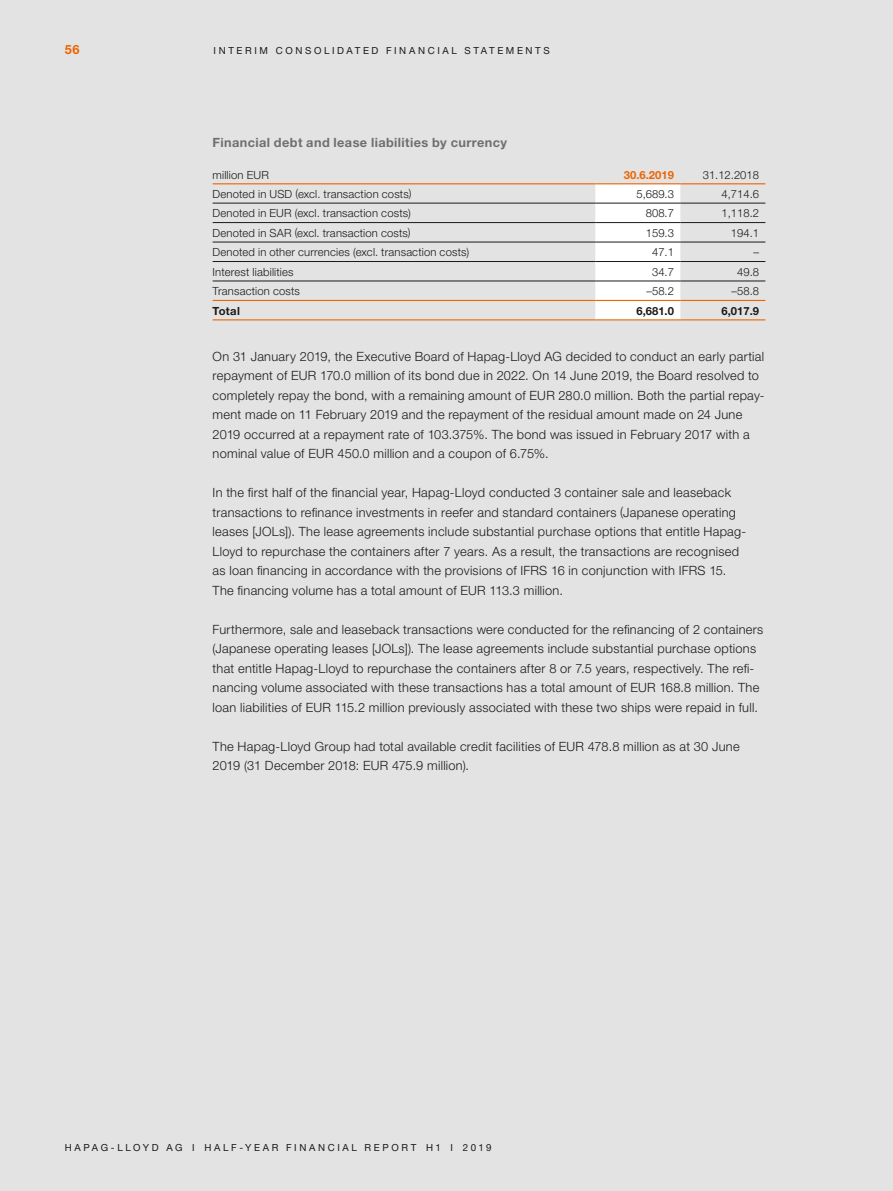
<style>
.page{position:relative;width:893px;height:1191px;background:#e3e3e3}
.page>*{position:absolute;margin:0;border:0;box-sizing:border-box;transform-origin:0 0}
.t1{font:300 12.75px/19.5px "Helvetica Neue LT";letter-spacing:.02em;color:#1a1a18}
.t2{font:700 12.75px "Helvetica Neue LT";letter-spacing:.03em;color:#6f6f6e}
.t3{font:700 12.75px "Helvetica Neue LT";color:#ec6502}
.t4{font:300 11.25px "Helvetica Neue LT";letter-spacing:.015em;color:#1a1a18}
.t5{font:700 11.25px "Helvetica Neue LT";color:#1a1a18}
.t6{font:700 11.25px "Helvetica Neue LT";color:#ec6502}
.t7{font:9.75px "Helvetica Neue LT";letter-spacing:.27em;color:#1a1a18}
</style>
<div class="page">
<div style="left:595px;top:184px;width:85px;height:135px;background:#fff"></div>
<hr style="left:213px;top:183px;width:382px;height:1px;background:#ec6502">
<hr style="left:595px;top:183px;width:85px;height:1px;background:#ec6502">
<hr style="left:680px;top:183px;width:85px;height:1px;background:#ec6502">
<hr style="left:213px;top:300px;width:382px;height:1px;background:#ec6502">
<hr style="left:213px;top:319px;width:382px;height:1px;background:#ec6502">
<hr style="left:595px;top:300px;width:85px;height:1px;background:#ec6502">
<hr style="left:595px;top:319px;width:85px;height:1px;background:#ec6502">
<hr style="left:680px;top:300px;width:85px;height:1px;background:#ec6502">
<hr style="left:680px;top:319px;width:85px;height:1px;background:#ec6502">
<hr style="left:213px;top:203px;width:382px;height:1px;background:#1a1a18">
<hr style="left:595px;top:203px;width:85px;height:1px;background:#1a1a18">
<hr style="left:680px;top:203px;width:85px;height:1px;background:#1a1a18">
<hr style="left:213px;top:222px;width:382px;height:1px;background:#1a1a18">
<hr style="left:595px;top:222px;width:85px;height:1px;background:#1a1a18">
<hr style="left:680px;top:222px;width:85px;height:1px;background:#1a1a18">
<hr style="left:213px;top:242px;width:382px;height:1px;background:#1a1a18">
<hr style="left:595px;top:242px;width:85px;height:1px;background:#1a1a18">
<hr style="left:680px;top:242px;width:85px;height:1px;background:#1a1a18">
<hr style="left:213px;top:261px;width:382px;height:1px;background:#1a1a18">
<hr style="left:595px;top:261px;width:85px;height:1px;background:#1a1a18">
<hr style="left:680px;top:261px;width:85px;height:1px;background:#1a1a18">
<hr style="left:213px;top:281px;width:382px;height:1px;background:#1a1a18">
<hr style="left:595px;top:281px;width:85px;height:1px;background:#1a1a18">
<hr style="left:680px;top:281px;width:85px;height:1px;background:#1a1a18">
<p class="t3" style="left:65px;top:41px;width:16px">56</p>
<p class="t7" style="left:214px;top:44px;width:48px">INTERIM</p>
<p class="t7" style="left:276px;top:44px;width:169px">CONSOLI DATED FI NA NCIAL</p>
<p class="t7" style="left:464px;top:44px;width:87px">STATEM ENTS</p>
<p class="t2" style="left:213px;top:135px;width:296px">Financial debt and lease liabilities by currency</p>
<p class="t4" style="left:213px;top:168px;width:58px">million EUR</p>
<p class="t6" style="left:624px;top:167px;width:52px">30.6.2019</p>
<p class="t4" style="left:703px;top:168px;width:58px">31.12.2018</p>
<p class="t4" style="left:213px;top:187px;width:200px">Denoted in USD (excl. transaction costs)</p>
<p class="t4" style="left:636px;top:187px;width:39px">5,689.3</p>
<p class="t4" style="left:721px;top:187px;width:39px">4,714.6</p>
<p class="t4" style="left:213px;top:206px;width:200px">Denoted in EUR (excl. transaction costs)</p>
<p class="t4" style="left:646px;top:206px;width:30px">808.7</p>
<p class="t4" style="left:721px;top:206px;width:39px">1,118.2</p>
<p class="t4" style="left:213px;top:226px;width:199px">Denoted in SAR (excl. transaction costs)</p>
<p class="t4" style="left:646px;top:226px;width:30px">159.3</p>
<p class="t4" style="left:731px;top:226px;width:30px">194.1</p>
<p class="t4" style="left:213px;top:245px;width:258px">Denoted in other currencies (excl. transaction costs)</p>
<p class="t4" style="left:652px;top:245px;width:23px">47.1</p>
<p class="t4" style="left:753px;top:245px;width:7px">–</p>
<p class="t4" style="left:213px;top:265px;width:83px">Interest liabilities</p>
<p class="t4" style="left:652px;top:265px;width:23px">34.7</p>
<p class="t4" style="left:737px;top:265px;width:23px">49.8</p>
<p class="t4" style="left:213px;top:284px;width:89px">Transaction costs</p>
<p class="t4" style="left:646px;top:284px;width:29px">–58.2</p>
<p class="t4" style="left:731px;top:284px;width:29px">–58.8</p>
<p class="t5" style="left:213px;top:303px;width:29px">Total</p>
<p class="t5" style="left:636px;top:303px;width:39px">6,681.0</p>
<p class="t5" style="left:721px;top:303px;width:39px">6,017.9</p>
<p class="t1" style="left:213px;top:346px;width:553px">On 31 January 2019, the Executive Board of Hapag-Lloyd AG decided to conduct an early partial repayment of EUR 170.0 million of its bond due in 2022. On 14 June 2019, the Board resolved to completely repay the bond, with a remaining amount of EUR 280.0 million. Both the partial repay&shy;ment made on 11 February 2019 and the repayment of the residual amount made on 24 June 2019 occurred at a repayment rate of 103.375%. The bond was issued in February 2017 with a nominal value of EUR 450.0 million and a coupon of 6.75%.</p>
<p class="t1" style="left:213px;top:482px;width:535px">In the first half of the financial year, Hapag-Lloyd conducted 3 container sale and leaseback transactions to refinance investments in reefer and standard containers (Japanese operating leases [JOLs]). The lease agreements include substantial purchase options that entitle Hapag-Lloyd to repurchase the containers after 7 years. As a result, the transactions are recognised as loan financing in accordance with the provisions of IFRS 16 in conjunction with IFRS 15.<br>The financing volume has a total amount of EUR 113.3 million.</p>
<p class="t1" style="left:213px;top:619px;width:552px">Furthermore, sale and leaseback transactions were conducted for the refinancing of 2 containers (Japanese operating leases [JOLs]). The lease agreements include substantial purchase options that entitle Hapag-Lloyd to repurchase the containers after 8 or 7.5 years, respectively. The refi&shy;nancing volume associated with these transactions has a total amount of EUR 168.8 million. The loan liabilities of EUR 115.2 million previously associated with these two ships were repaid in full.</p>
<p class="t1" style="left:213px;top:736px;width:529px">The Hapag-Lloyd Group had total available credit facilities of EUR 478.8 million as at 30 June<br>2019 (31 December 2018: EUR 475.9 million).</p>
<p class="t7" style="left:65px;top:1141px;width:280px">HAPAG -LL OYD AG I HAL F-YEAR FI NA NCIAL</p>
<p class="t7" style="left:365px;top:1141px;width:128px">REPORT H1 I 2019</p>
</div>
